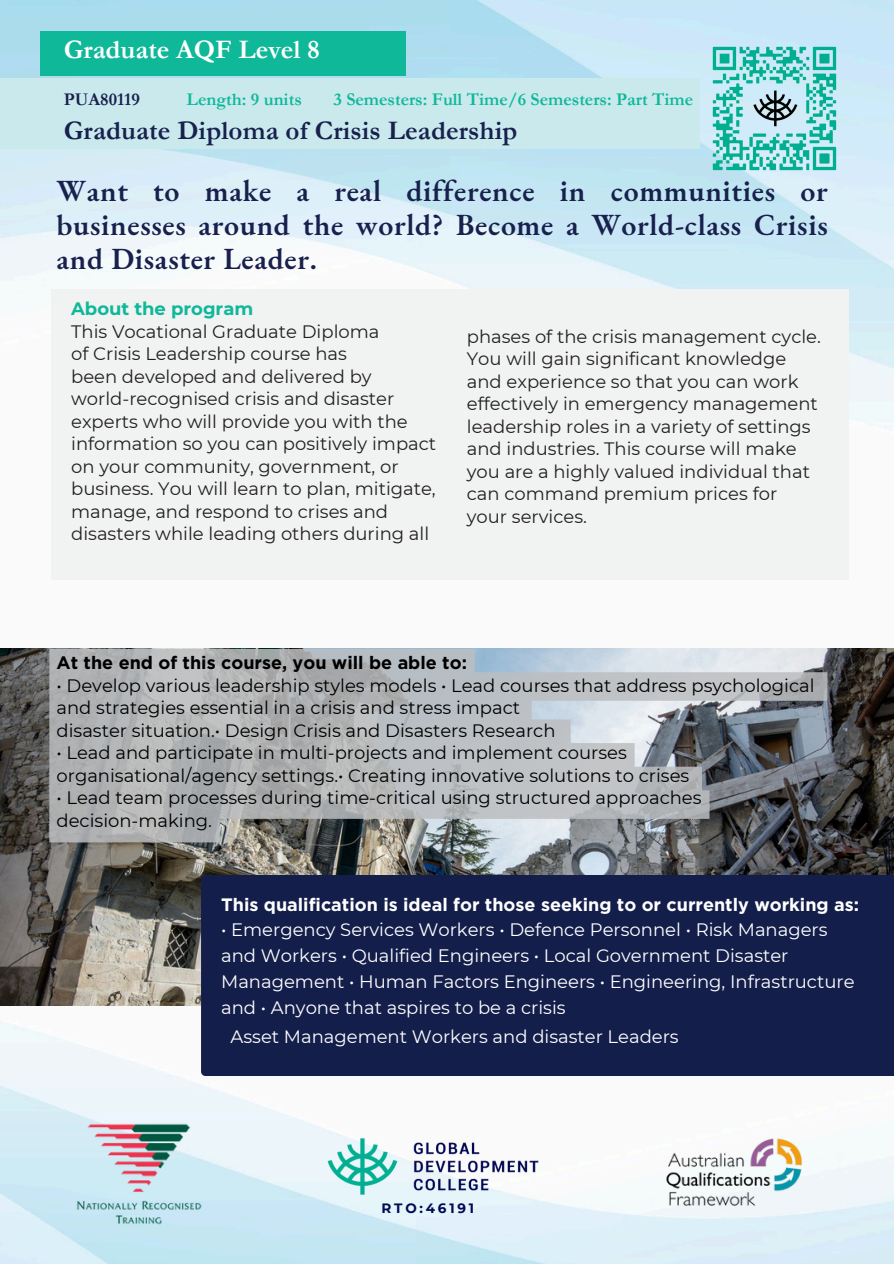
<style>
.page{position:relative;width:894px;height:1264px;background:#fff}
.page>*{position:absolute;margin:0;border:0;box-sizing:border-box;transform-origin:0 0}
.t1{font:600 30px/33.8px "EB Garamond";letter-spacing:.02em;color:#18204d;text-align:justify}
.t2{font:700 27px "Garamond";letter-spacing:.005em;color:#18204d}
.t3{font:700 27px "Garamond";color:#fff}
.t4{font:18px/22.5px "Montserrat";color:#231f20}
.t5{font:18px/22.5px "Montserrat";color:#000}
.t6{font:18px/25.8px "Montserrat";color:#fff}
.t7{font:700 18px "Gotham";color:#fff}
.t8{font:700 18px "Garamond";color:#0fb899}
.t9{font:700 18px "Gotham";color:#000}
.t10{font:700 18px "Garamond";color:#18204d}
.t11{font:700 13.5px "Montserrat";letter-spacing:.205em;color:#030954}
.s1{font-weight:700;color:#0fb899}
</style>
<div class="page">
<img style="left:0;top:0;width:892px;height:1262px">
<div style="left:51px;top:289px;width:797px;height:291px;background:#f1f2f2"></div>
<img style="left:0;top:649px;width:892px;height:356px">
<div style="left:0;top:78px;width:699px;height:71px;background:#c9e9ed"></div>
<div style="left:41px;top:31px;width:364px;height:44px;background:#0fb899"></div>
<svg style="left:49px;top:648px;width:778px;height:194px;background:#a9adb0"></svg>
<div style="left:201px;top:875px;width:692px;height:200px;background:#141e4b"></div>
<img style="left:659px;top:1132px;width:151px;height:79px">
<img style="left:72px;top:1106px;width:134px;height:135px">
<img style="left:326px;top:1125px;width:213px;height:83px">
<img style="left:702px;top:37px;width:144px;height:142px">
<h1 class="t3" style="left:64px;top:34px;width:257px">Graduate AQF Level 8</h1>
<p class="t10" style="left:64px;top:90px;width:77px">PUA80119</p>
<h1 class="t8" style="left:186px;top:90px;width:117px">Length: 9 units</h1>
<h2 class="t8" style="left:333px;top:90px;width:361px">3 Semesters: Full Time/6 Semesters: Part Time</h2>
<p class="t2" style="left:64px;top:116px;width:455px">Graduate Diploma of Crisis Leadership</p>
<h3 class="t1" style="left:56px;top:174px;width:772px">Want to make a real difference in communities or businesses around the world? Become a World-class Crisis and Disaster Leader.</h3>
<p class="t4" style="left:71px;top:297px;width:366px"><span class="s1">About the program<br></span>This Vocational Graduate Diploma<br>of Crisis Leadership course has<br>been developed and delivered by world-recognised crisis and disaster experts who will provide you with the information so you can positively impact on your community, government, or business. You will learn to plan, mitigate, manage, and respond to crises and disasters while leading others during all</p>
<h3 class="t4" style="left:466px;top:325px;width:355px">phases of the crisis management cycle.<br>You will gain significant knowledge and experience so that you can work effectively in emergency management leadership roles in a variety of settings and industries. This course will make you are a highly valued individual that can command premium prices for your services.</h3>
<p class="t9" style="left:56px;top:651px;width:412px">At the end of this course, you will be able to:</p>
<p class="t5" style="left:56px;top:673px;width:759px">• Develop various leadership styles models • Lead courses that address psychological and strategies essential in a crisis and stress impact<br>disaster situation.• Design Crisis and Disasters Research</p>
<p class="t5" style="left:56px;top:741px;width:634px">• Lead and participate in multi-projects and implement courses organisational/agency settings.• Creating innovative solutions to crises</p>
<p class="t5" style="left:56px;top:786px;width:646px">• Lead team processes during time-critical using structured approaches decision-making.</p>
<p class="t7" style="left:221px;top:893px;width:639px">This qualification is ideal for those seeking to or currently working as:</p>
<p class="t6" style="left:221px;top:916px;width:634px">• Emergency Services Workers • Defence Personnel • Risk Managers and Workers • Qualified Engineers • Local Government Disaster Management • Human Factors Engineers • Engineering, Infrastructure and • Anyone that aspires to be a crisis</p>
<p class="t6" style="left:230px;top:1023px;width:449px">Asset Management Workers and disaster Leaders</p>
<p class="t11" style="left:381px;top:1199px;width:94px">RTO:46191</p>
</div>
